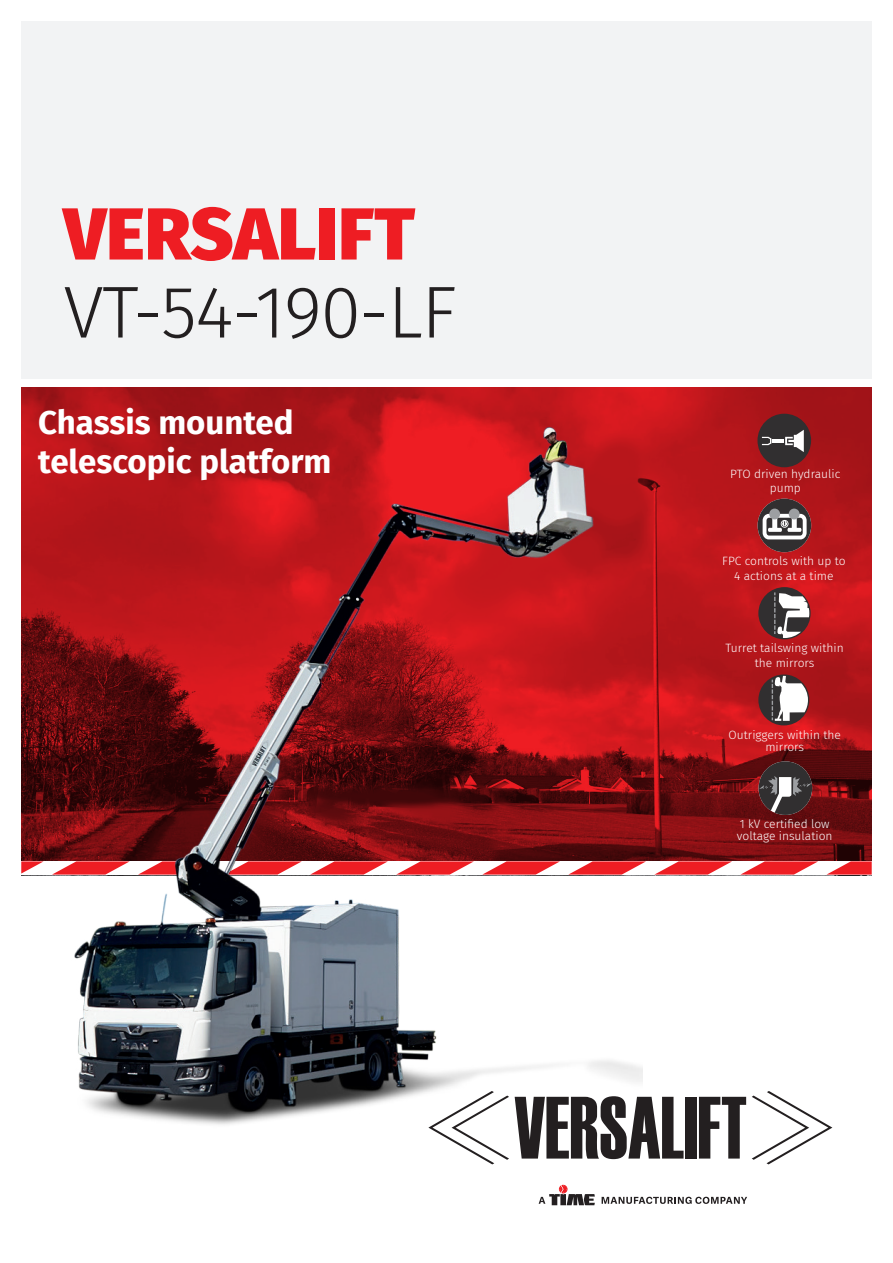
<style>
.page{position:relative;width:893px;height:1263px;background:#fff}
.page>*{position:absolute;margin:0;border:0;box-sizing:border-box;transform-origin:0 0}
.t1{font:300 73.5px "Fira Sans";letter-spacing:-.02em;color:#231f20}
.t2{font:900 73.5px "Fira Sans";letter-spacing:.005em;color:#ee1d23}
.t3{font:700 33px/39.6px "Fira Sans";color:#fff}
.t4{font:300 12px/14.4px "Fira Sans";color:#fff;text-align:center}
</style>
<div class="page">
<div style="left:21px;top:21px;width:851px;height:357px;background:#f2f3f4"></div>
<svg style="left:602px;top:1197px;width:145px;height:7px"></svg>
<svg style="left:539px;top:1185px;width:56px;height:20px"></svg>
<svg style="left:643px;top:1096px;width:41px;height:63px"></svg>
<div style="left:685px;top:1097px;width:12px;height:61px;background:#231f20"></div>
<svg style="left:699px;top:1097px;width:47px;height:61px"></svg>
<svg style="left:752px;top:1091px;width:80px;height:73px"></svg>
<img style="left:21px;top:388px;width:851px;height:487px">
<div style="left:21px;top:861px;width:851px;height:13px;background:#fff"></div>
<svg style="left:21px;top:861px;width:23px;height:12px"></svg>
<svg style="left:655px;top:861px;width:77px;height:13px"></svg>
<svg style="left:741px;top:861px;width:77px;height:13px"></svg>
<svg style="left:828px;top:861px;width:44px;height:13px"></svg>
<div style="left:758px;top:499px;width:53px;height:53px;background:#312f30;border-radius:50%"></div>
<div style="left:763px;top:514px;width:44px;height:25px;border:4px solid #fff;border-radius:5px"></div>
<div style="left:769px;top:509px;width:11px;height:10px;background:#9d9fa2;border-radius:50%"></div>
<div style="left:789px;top:509px;width:11px;height:10px;background:#9d9fa2;border-radius:50%"></div>
<svg style="left:768px;top:511px;width:33px;height:21px"></svg>
<div style="left:757px;top:414px;width:54px;height:53px;background:#312f30;border-radius:50%"></div>
<svg style="left:785px;top:430px;width:19px;height:22px"></svg>
<hr style="left:772px;top:439px;width:12px;height:4px;background:#fff">
<svg style="left:762px;top:437px;width:9px;height:8px"></svg>
<div style="left:758px;top:587px;width:53px;height:52px;background:#312f30;border-radius:50%"></div>
<svg style="left:774px;top:593px;width:35px;height:45px"></svg>
<div style="left:758px;top:674px;width:51px;height:51px;background:#312f30;border-radius:50%"></div>
<svg style="left:772px;top:676px;width:36px;height:45px"></svg>
<svg style="left:758px;top:761px;width:54px;height:54px;background:#5a4648"></svg>
<img style="left:49px;top:427px;width:594px;height:738px">
<h1 class="t2" style="left:63px;top:168px;width:353px">VERSALIFT</h1>
<h1 class="t1" style="left:63px;top:260px;width:395px">VT-54-190-LF</h1>
<h2 class="t3" style="left:38px;top:400px;width:295px">Chassis mounted telescopic platform</h2>
<p class="t4" style="left:730px;top:467px;width:112px">PTO driven hydraulic pump</p>
<p class="t4" style="left:722px;top:554px;width:125px">FPC controls with up to<br>4 actions at a time</p>
<p class="t4" style="left:725px;top:641px;width:120px">Turret tailswing within the mirrors</p>
<p class="t4" style="left:728px;top:729px;width:114px;line-height:12px">Outriggers within the mirrors</p>
<p class="t4" style="left:737px;top:817px;width:97px;line-height:12px;text-align:left">1 kV certified low voltage insulation</p>
</div>
